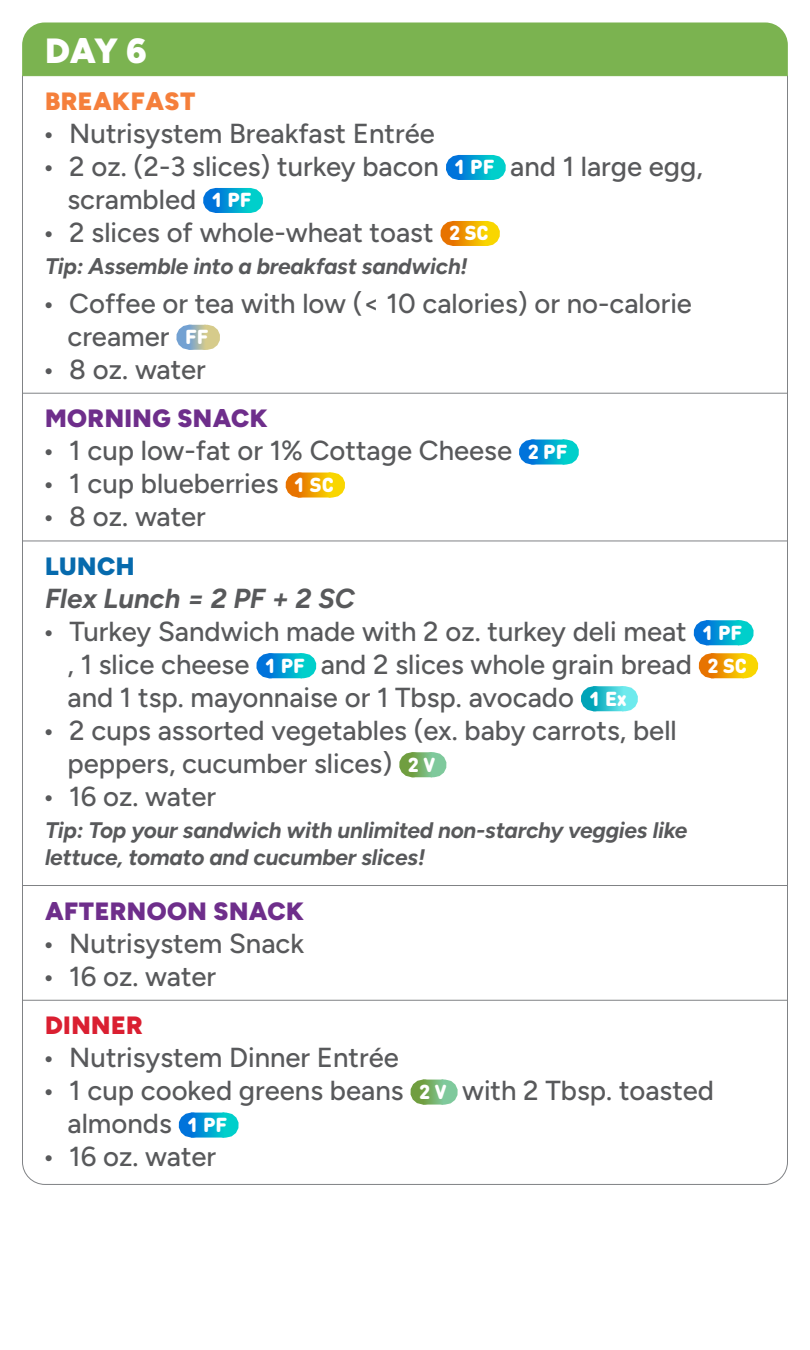
<style>
.page{position:relative;width:810px;height:1350px;background:#fff}
.page>*{position:absolute;margin:0;border:0;box-sizing:border-box;transform-origin:0 0}
.t1{font:900 35px "Figtree";color:#fff}
.t2{font:500 27.5px/33px "Figtree";color:#58595b}
.t3{font:italic 700 27.5px "Figtree";color:#58595b}
.t4{font:900 25px "Figtree";letter-spacing:.02em;color:#6e2e8b}
.t5{font:900 25px "Figtree";letter-spacing:.02em;color:#f57f3b}
.t6{font:900 25px "Figtree";letter-spacing:.02em;color:#da1f31}
.t7{font:900 25px "Figtree";letter-spacing:.02em;color:#066aad}
.t8{font:italic 700 22.5px/27px "Figtree";letter-spacing:-.01em;color:#58595b}
.s1{font-family:"DIN Round OT";font-weight:900;font-size:20px;color:#fff}
</style>
<div class="page">
<div style="left:22px;top:22px;width:766px;height:53px;background:#7bb350"></div>
<hr style="left:22px;top:76px;width:1px;height:40px;background:#808285">
<hr style="left:787px;top:76px;width:1px;height:40px;background:#808285">
<hr style="left:22px;top:75px;width:766px;height:1px;background:#7bb350">
<hr style="left:22px;top:110px;width:1px;height:287px;background:#808285">
<hr style="left:787px;top:110px;width:1px;height:287px;background:#808285">
<svg style="left:459px;top:155px;width:16px;height:25px"></svg>
<svg style="left:458px;top:155px;width:1px;height:25px"></svg>
<svg style="left:475px;top:155px;width:17px;height:25px"></svg>
<svg style="left:216px;top:188px;width:16px;height:25px"></svg>
<svg style="left:215px;top:188px;width:1px;height:25px"></svg>
<svg style="left:232px;top:188px;width:17px;height:25px"></svg>
<svg style="left:454px;top:221px;width:15px;height:25px"></svg>
<svg style="left:453px;top:221px;width:1px;height:25px"></svg>
<svg style="left:469px;top:221px;width:17px;height:25px"></svg>
<svg style="left:190px;top:325px;width:7px;height:25px"></svg>
<svg style="left:189px;top:325px;width:1px;height:25px"></svg>
<svg style="left:197px;top:325px;width:9px;height:25px"></svg>
<hr style="left:22px;top:390px;width:1px;height:44px;background:#808285">
<hr style="left:787px;top:390px;width:1px;height:44px;background:#808285">
<hr style="left:22px;top:393px;width:766px;height:1px;background:#808285">
<hr style="left:22px;top:427px;width:1px;height:117px;background:#808285">
<hr style="left:787px;top:427px;width:1px;height:117px;background:#808285">
<svg style="left:532px;top:440px;width:16px;height:25px"></svg>
<svg style="left:531px;top:440px;width:1px;height:25px"></svg>
<svg style="left:548px;top:440px;width:17px;height:25px"></svg>
<svg style="left:299px;top:473px;width:15px;height:25px"></svg>
<svg style="left:298px;top:473px;width:1px;height:25px"></svg>
<svg style="left:314px;top:473px;width:17px;height:25px"></svg>
<hr style="left:22px;top:538px;width:1px;height:43px;background:#808285">
<hr style="left:787px;top:538px;width:1px;height:43px;background:#808285">
<hr style="left:22px;top:541px;width:766px;height:1px;background:#808285">
<hr style="left:22px;top:575px;width:1px;height:307px;background:#808285">
<hr style="left:787px;top:575px;width:1px;height:307px;background:#808285">
<svg style="left:707px;top:620px;width:15px;height:25px"></svg>
<svg style="left:706px;top:620px;width:1px;height:25px"></svg>
<svg style="left:722px;top:620px;width:18px;height:25px"></svg>
<svg style="left:270px;top:653px;width:15px;height:25px"></svg>
<svg style="left:269px;top:653px;width:1px;height:25px"></svg>
<svg style="left:285px;top:653px;width:17px;height:25px"></svg>
<svg style="left:712px;top:653px;width:15px;height:25px"></svg>
<svg style="left:711px;top:653px;width:1px;height:25px"></svg>
<svg style="left:727px;top:653px;width:17px;height:25px"></svg>
<svg style="left:594px;top:686px;width:14px;height:25px"></svg>
<svg style="left:593px;top:686px;width:1px;height:25px"></svg>
<svg style="left:608px;top:686px;width:16px;height:25px"></svg>
<svg style="left:413px;top:752px;width:9px;height:25px"></svg>
<svg style="left:412px;top:752px;width:1px;height:25px"></svg>
<svg style="left:422px;top:752px;width:11px;height:25px"></svg>
<hr style="left:22px;top:882px;width:1px;height:44px;background:#808285">
<hr style="left:787px;top:882px;width:1px;height:44px;background:#808285">
<hr style="left:22px;top:885px;width:766px;height:1px;background:#808285">
<hr style="left:22px;top:920px;width:1px;height:84px;background:#808285">
<hr style="left:787px;top:920px;width:1px;height:84px;background:#808285">
<hr style="left:22px;top:997px;width:1px;height:44px;background:#808285">
<hr style="left:787px;top:997px;width:1px;height:44px;background:#808285">
<hr style="left:22px;top:1000px;width:766px;height:1px;background:#808285">
<hr style="left:22px;top:1034px;width:1px;height:117px;background:#808285">
<hr style="left:787px;top:1034px;width:1px;height:117px;background:#808285">
<svg style="left:424px;top:1080px;width:9px;height:25px"></svg>
<svg style="left:423px;top:1080px;width:1px;height:25px"></svg>
<svg style="left:433px;top:1080px;width:11px;height:25px"></svg>
<svg style="left:22px;top:1113px;width:766px;height:72px"></svg>
<p class="t1" style="left:45px;top:29px;width:103px">DAY 6</p>
<p class="t5" style="left:45px;top:85px;width:152px">BREAKFAST</p>
<p class="t2" style="left:42px;top:117px;width:394px">• Nutrisystem Breakfast Entrée</p>
<p class="t2" style="left:67px;top:150px;width:637px;text-indent:-25px">• 2 oz. (2-3 slices) turkey bacon <span class="s1">1 PF</span> and 1 large egg, scrambled <span class="s1">1 PF</span></p>
<p class="t2" style="left:42px;top:216px;width:448px">• 2 slices of whole-wheat toast <span class="s1">2 SC</span></p>
<p class="t8" style="left:45px;top:252px;width:424px">Tip: Assemble into a breakfast sandwich!</p>
<p class="t2" style="left:67px;top:286px;width:626px;text-indent:-25px">• Coffee or tea with low (&lt; 10 calories) or no-calorie creamer <span class="s1">FF</span></p>
<p class="t2" style="left:42px;top:352px;width:165px">• 8 oz. water</p>
<p class="t4" style="left:45px;top:403px;width:224px">MORNING SNACK</p>
<p class="t2" style="left:42px;top:434px;width:527px">• 1 cup low-fat or 1% Cottage Cheese <span class="s1">2 PF</span></p>
<p class="t2" style="left:42px;top:467px;width:293px">• 1 cup blueberries <span class="s1">1 SC</span></p>
<p class="t2" style="left:42px;top:500px;width:165px">• 8 oz. water</p>
<p class="t7" style="left:45px;top:551px;width:91px">LUNCH</p>
<p class="t3" style="left:45px;top:582px;width:311px">Flex Lunch = 2 PF + 2 SC</p>
<p class="t2" style="left:67px;top:615px;width:681px;text-indent:-25px">• Turkey Sandwich made with 2 oz. turkey deli meat <span class="s1">1 PF </span>, 1 slice cheese <span class="s1">1 PF</span> and 2 slices whole grain bread <span class="s1">2 SC </span>and 1 tsp. mayonnaise or 1 Tbsp. avocado <span class="s1">1 Ex</span></p>
<p class="t2" style="left:67px;top:714px;width:611px;text-indent:-25px">• 2 cups assorted vegetables (ex. baby carrots, bell peppers, cucumber slices) <span class="s1">2 V</span></p>
<p class="t2" style="left:42px;top:780px;width:175px">• 16 oz. water</p>
<p class="t8" style="left:45px;top:817px;width:644px">Tip: Top your sandwich with unlimited non-starchy veggies like lettuce, tomato and cucumber slices!</p>
<p class="t4" style="left:45px;top:895px;width:261px">AFTERNOON SNACK</p>
<p class="t2" style="left:42px;top:926px;width:263px">• Nutrisystem Snack</p>
<p class="t2" style="left:42px;top:959px;width:175px">• 16 oz. water</p>
<p class="t6" style="left:45px;top:1010px;width:99px">DINNER</p>
<p class="t2" style="left:42px;top:1041px;width:358px">• Nutrisystem Dinner Entrée</p>
<p class="t2" style="left:67px;top:1074px;width:648px;text-indent:-25px">• 1 cup cooked greens beans <span class="s1">2 V</span> with 2 Tbsp. toasted almonds <span class="s1">1 PF</span></p>
<p class="t2" style="left:42px;top:1140px;width:175px">• 16 oz. water</p>
</div>
